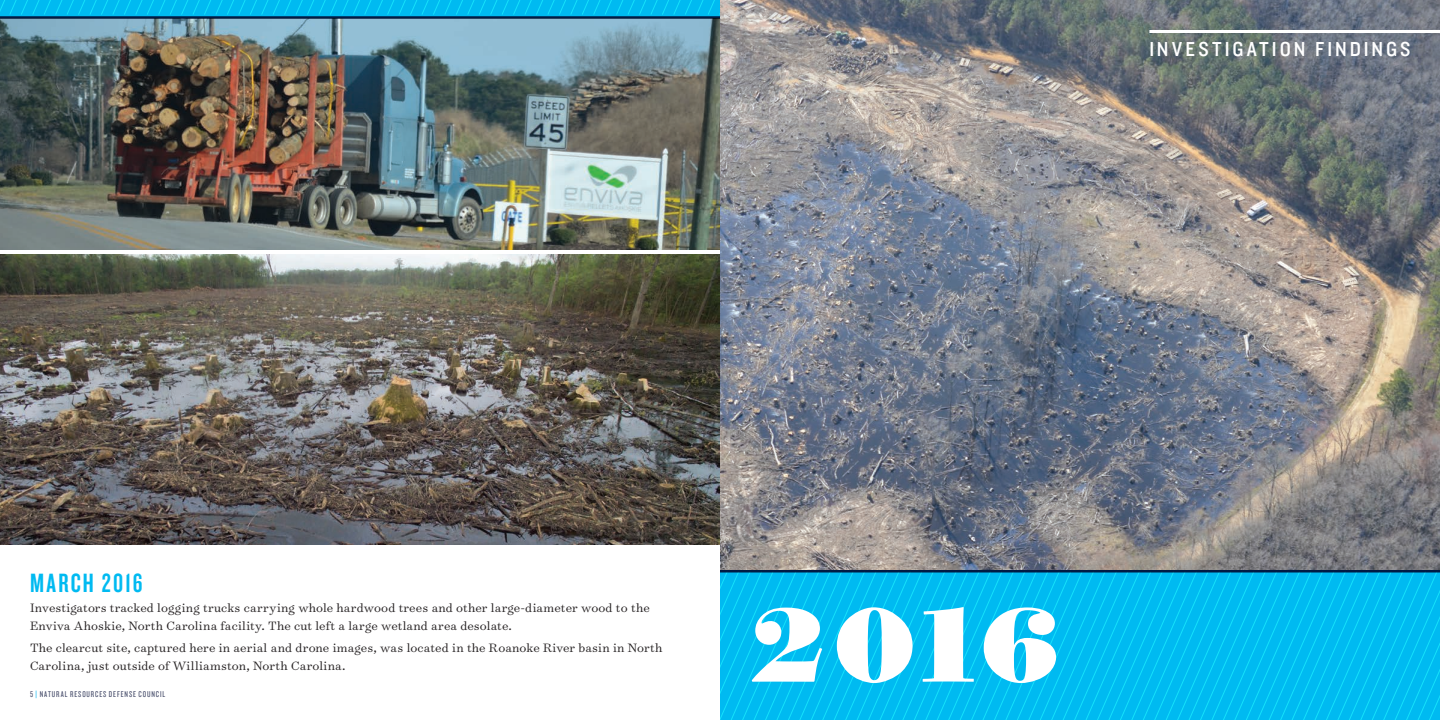
<style>
.page{position:relative;width:1440px;height:720px;background:#fff}
.page>*{position:absolute;margin:0;border:0;box-sizing:border-box;transform-origin:0 0}
.t1{font:900 120px "Surveyor Display";color:#fff}
.headers{font:27.5px "Knockout 48 Featherweight";letter-spacing:.08em;color:#00baf1}
.t2{font:21px "Knockout 30 Junior Welterwt";letter-spacing:.135em;color:#fff}
.BODY_COPY{font:300 13.75px/17.5px "Surveyor Text";letter-spacing:.01em;color:#231f20}
.t3{font:8.75px "Knockout 28 Junior Feathrwt";letter-spacing:.105em;color:#4b516e}
.s1{font-family:"Knockout 94 Ultmt Sumo";color:#51caf5}
</style>
<div class="page">
<img style="left:0;top:27px;width:720px;height:222px">
<img style="left:0;top:254px;width:720px;height:291px">
<svg style="left:0;top:0;width:720px;height:8px;background:#01bdf1"></svg>
<div style="left:0;top:8px;width:728px;height:19px;background:#fff;opacity:.75"></div>
<hr style="left:0;top:16px;width:720px;height:3px;background:#102649">
<img style="left:720px;top:0;width:720px;height:562px">
<svg style="left:720px;top:581px;width:720px;height:139px;background:#01bdf1"></svg>
<div style="left:712px;top:562px;width:728px;height:19px;background:#fff;opacity:.75"></div>
<hr style="left:720px;top:570px;width:720px;height:2px;background:#102649">
<hr style="left:1149px;top:30px;width:291px;height:3px;background:#fff">
<p class="t2" style="left:1149px;top:35px;width:263px">INVESTIGATION FINDINGS</p>
<p class="headers" style="left:30px;top:566px;width:114px">MARCH 2016</p>
<p class="BODY_COPY" style="left:30px;top:599px;width:621px">Investigators tracked logging trucks carrying whole hardwood trees and other large-diameter wood to the<br>Enviva Ahoskie, North Carolina facility. The cut left a large wetland area desolate.</p>
<p class="BODY_COPY" style="left:30px;top:639px;width:634px">The clearcut site, captured here in aerial and drone images, was located in the Roanoke River basin in North<br>Carolina, just outside of Williamston, North Carolina.</p>
<p class="t3" style="left:30px;top:689px;width:137px">5 <span class="s1">|</span> NATURAL RESOURCES DEFENSE COUNCIL</p>
<p class="t1" style="left:750px;top:567px;width:312px">2016</p>
</div>
